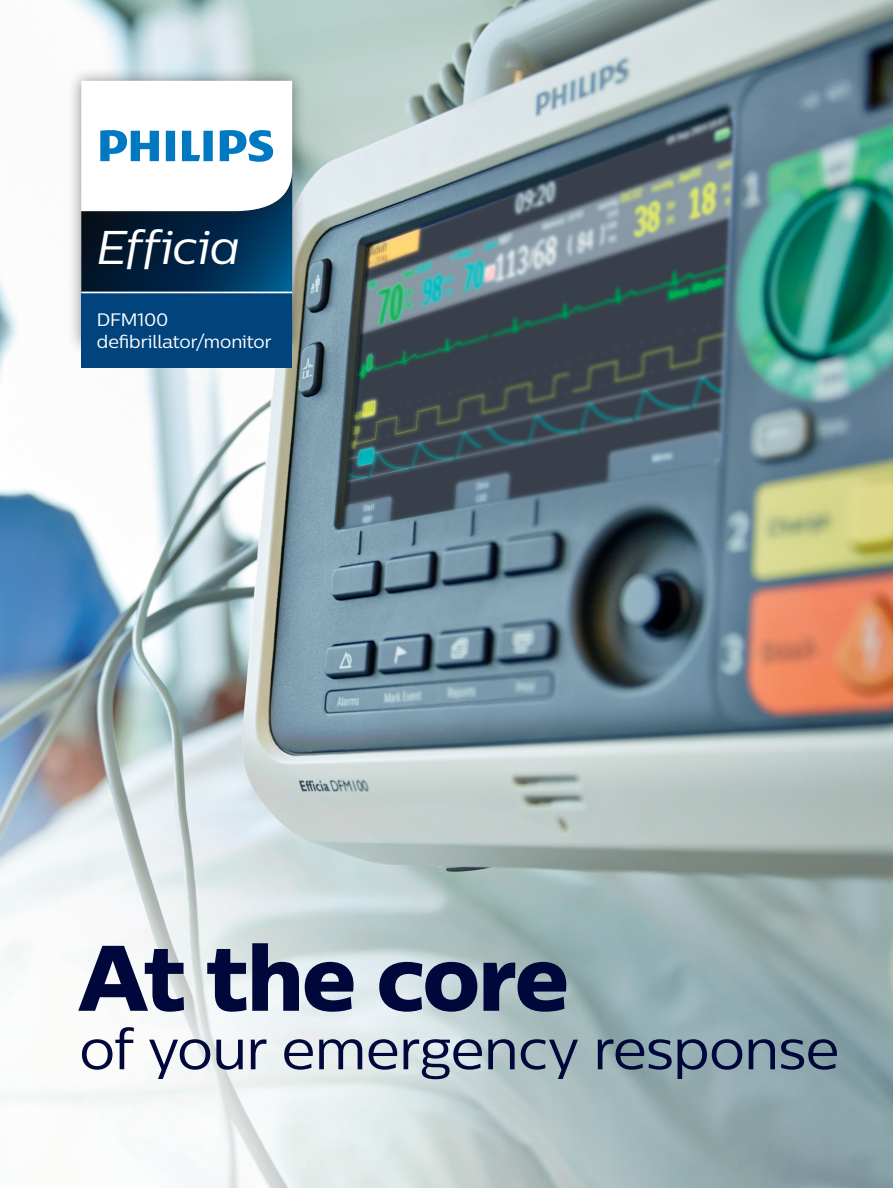
<style>
.page{position:relative;width:893px;height:1188px;background:#fff}
.page>*{position:absolute;margin:0;border:0;box-sizing:border-box;transform-origin:0 0}
.t1{font:92.25px "Centrale Sans X Bold";letter-spacing:-.01em;color:#00073b}
.t2{font:57px "Centrale Sans";letter-spacing:-.01em;color:#00073b}
.t3{font:italic 47.25px "Centrale Sans";letter-spacing:.005em;color:#fff}
.t4{font:30.3px "Centrale Sans";letter-spacing:-.015em;color:#fff}
.t5{font:18px/21.6px "Centrale Sans";letter-spacing:-.005em;color:#fff}
</style>
<div class="page">
<img style="left:0;top:0;width:893px;height:1188px">
<div style="left:67px;top:162px;width:239px;height:195px;background:#231f20;opacity:.5"></div>
<div style="left:67px;top:66px;width:239px;height:159px;background:#231f20;opacity:.5"></div>
<svg style="left:81px;top:81px;width:211px;height:211px"></svg>
<div style="left:81px;top:292px;width:211px;height:76px;background:#01437c"></div>
<hr style="left:81px;top:292px;width:211px;height:1px;background:#fff">
<h3 class="t3" style="left:97px;top:218px;width:145px">Efficia</h3>
<h3 class="t4" style="left:96px;top:230px;width:177px">Key Content</h3>
<p class="t5" style="left:97px;top:309px;width:176px">DFM100 defibrillator/monitor</p>
<h1 class="t1" style="left:79px;top:917px;width:491px">At the core</h1>
<h2 class="t2" style="left:79px;top:1014px;width:761px">of your emergency response</h2>
</div>
